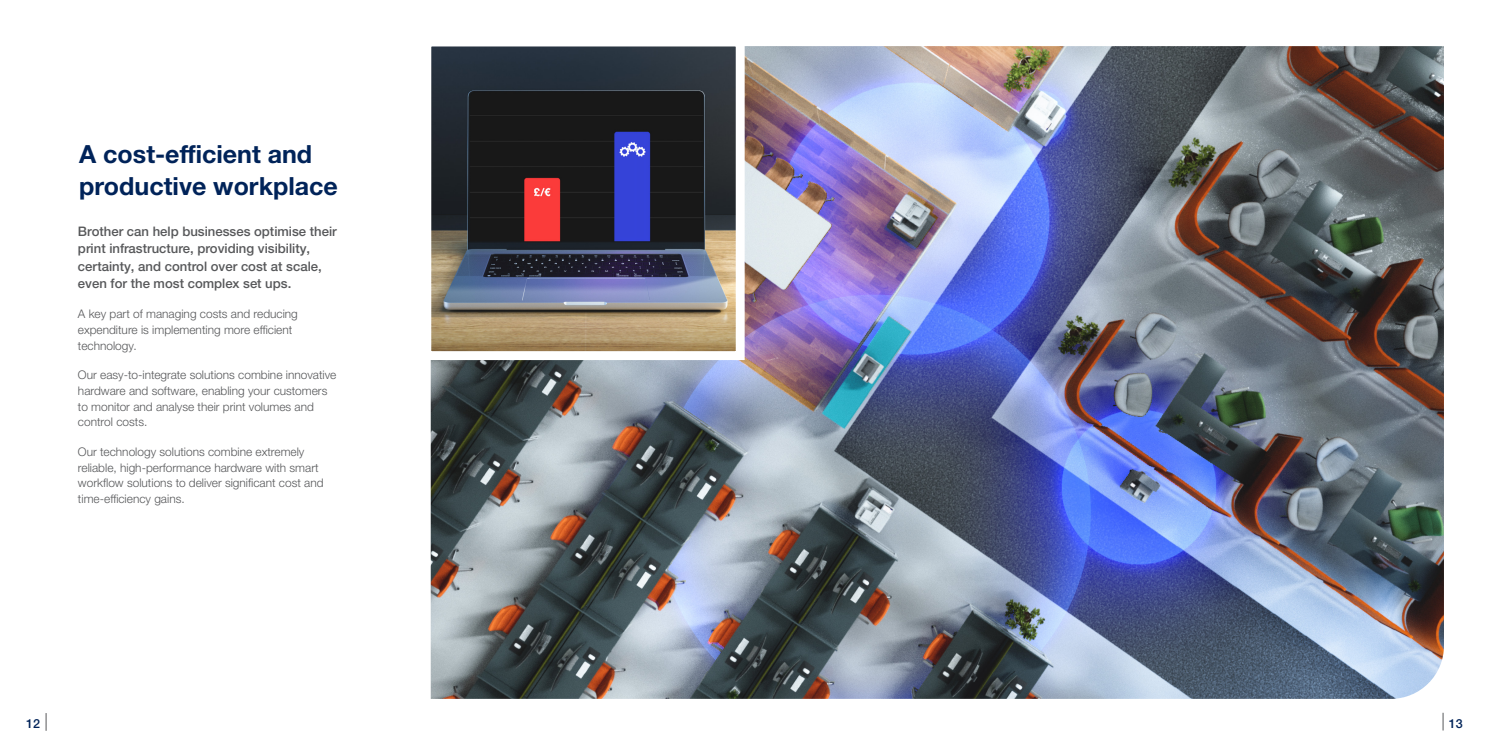
<style>
.page{position:relative;width:1489px;height:745px;background:#fff}
.page>*{position:absolute;margin:0;border:0;box-sizing:border-box;transform-origin:0 0}
.t1{font:700 25px/31.2px "Helvetica Neue LTW1 G";color:#002359}
.t2{font:500 13.12px/17.5px "Helvetica Neue LTW1 G";color:#57585a}
.t3{font:500 12.5px "Helvetica Neue LTW1 G";color:#002359}
.t4{font:300 11.88px/15.6px "Helvetica Neue LTW1 G";color:#57585a}
</style>
<div class="page">
<svg style="left:46px;top:713px;width:1px;height:17px"></svg>
<svg style="left:1442px;top:712px;width:1px;height:18px"></svg>
<img style="left:431px;top:46px;width:1012px;height:652px">
<svg style="left:430px;top:46px;width:319px;height:318px;background:#565258"></svg>
<p class="t1" style="left:79px;top:138px;width:260px">A cost-efficient and productive workplace</p>
<p class="t2" style="left:78px;top:222px;width:260px">Brother can help businesses optimise their print infrastructure, providing visibility, certainty, and control over cost at scale, even for the most complex set ups.</p>
<p class="t4" style="left:78px;top:306px;width:221px">A key part of managing costs and reducing expenditure is implementing more efficient technology.</p>
<p class="t4" style="left:78px;top:367px;width:260px">Our easy-to-integrate solutions combine innovative hardware and software, enabling your customers to monitor and analyse their print volumes and control costs.</p>
<p class="t4" style="left:78px;top:443px;width:247px">Our technology solutions combine extremely reliable, high-performance hardware with smart workflow solutions to deliver significant cost and time-efficiency gains.</p>
<p class="t3" style="left:26px;top:715px;width:15px">12</p>
<p class="t3" style="left:1448px;top:715px;width:15px">13</p>
</div>
